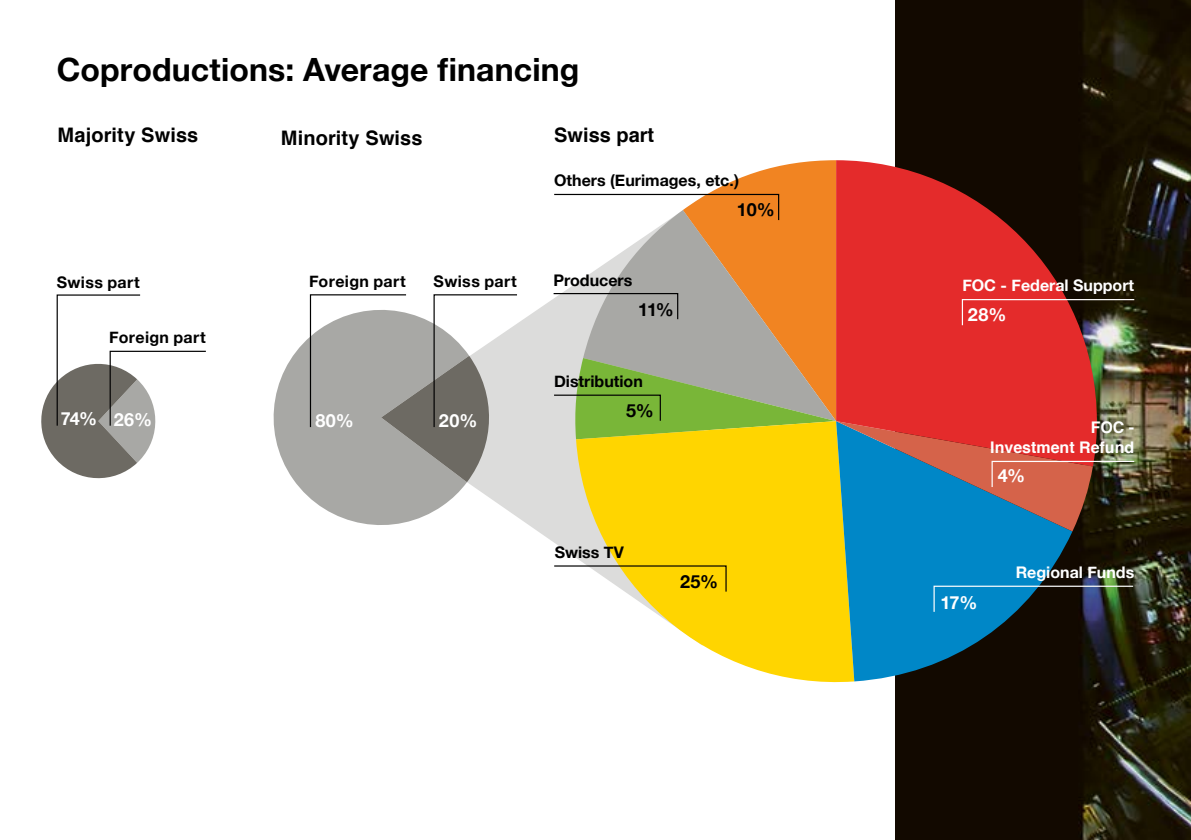
<style>
.page{position:relative;width:1191px;height:840px;background:#fff}
.page>*{position:absolute;margin:0;border:0;box-sizing:border-box;transform-origin:0 0}
.t1{font:700 32px "Helvetica Neue";letter-spacing:.005em;color:#000}
.t2{font:700 20px "Helvetica";letter-spacing:.005em;color:#000}
.t3{font:700 18px "Helvetica Neue";letter-spacing:.03em;color:#fff}
.t4{font:700 18px "Helvetica Neue";color:#000}
.t5{font:700 16px "Helvetica Neue";color:#000}
.t6{font:700 16px "Helvetica Neue";color:#fff}
.t7{font:700 16px "Helvetica Neue";letter-spacing:.02em;color:#000}
.t8{font:700 16px/19.2px "Helvetica";color:#fff;text-align:right}
.t9{font:700 16px "Helvetica Neue";letter-spacing:.025em;color:#000}
.s1{font-family:"Helvetica"}
</style>
<div class="page">
<svg style="left:469px;top:300px;width:107px;height:258px;fill:#dcdcdb"></svg>
<img style="left:895px;top:0;width:296px;height:839px">
<svg style="left:576px;top:531px;width:278px;height:152px;fill:#ffd500"></svg>
<svg style="left:836px;top:531px;width:236px;height:150px;background:#156b86"></svg>
<svg style="left:273px;top:338px;width:196px;height:187px;fill:#a8a8a5"></svg>
<svg style="left:554px;top:564px;width:173px;height:28px"></svg>
<svg style="left:552px;top:160px;width:583px;height:371px;background:#b67a50"></svg>
<svg style="left:933px;top:584px;width:201px;height:28px;background:#1c5b75"></svg>
<svg style="left:41px;top:294px;width:165px;height:185px"></svg>
<svg style="left:309px;top:294px;width:209px;height:188px"></svg>
<h1 class="t1" style="left:57px;top:44px;width:524px">Coproductions: Average financing</h1>
<p class="t2" style="left:58px;top:119px;width:142px">Majority Swiss</p>
<p class="t2" style="left:281px;top:121px;width:143px">Minority Swiss</p>
<p class="t9" style="left:57px;top:269px;width:85px">Swiss part</p>
<p class="t7" style="left:109px;top:325px;width:98px">Foreign part</p>
<p class="t7" style="left:309px;top:268px;width:98px">Foreign part</p>
<p class="t9" style="left:433px;top:269px;width:85px">Swiss part</p>
<p class="t3" style="left:61px;top:404px;width:93px">74% 26%</p>
<p class="t3" style="left:315px;top:406px;width:40px">80%</p>
<p class="t3" style="left:439px;top:406px;width:40px">20%</p>
<p class="t2" style="left:554px;top:119px;width:102px">Swiss part</p>
<p class="t5" style="left:554px;top:168px;width:186px">Others (Eurimages, etc<span class="s1">.)</span></p>
<p class="t5" style="left:553px;top:268px;width:80px">Producers</p>
<p class="t4" style="left:638px;top:295px;width:37px">11%</p>
<p class="t5" style="left:554px;top:368px;width:90px">Distribution</p>
<p class="t4" style="left:626px;top:396px;width:29px">5%</p>
<p class="t4" style="left:737px;top:195px;width:39px">10%</p>
<p class="t5" style="left:555px;top:539px;width:71px">Swiss TV</p>
<p class="t4" style="left:680px;top:567px;width:40px">25%</p>
<p class="t6" style="left:962px;top:273px;width:173px">FOC - Federal Support</p>
<p class="t3" style="left:968px;top:301px;width:40px">28%</p>
<p class="t8" style="left:990px;top:418px;width:146px">FOC -<br>Investment Refund</p>
<p class="t3" style="left:997px;top:461px;width:29px">4%</p>
<p class="t3" style="left:940px;top:588px;width:39px">17%</p>
<p class="t6" style="left:1015px;top:559px;width:120px">Regional Funds</p>
</div>
